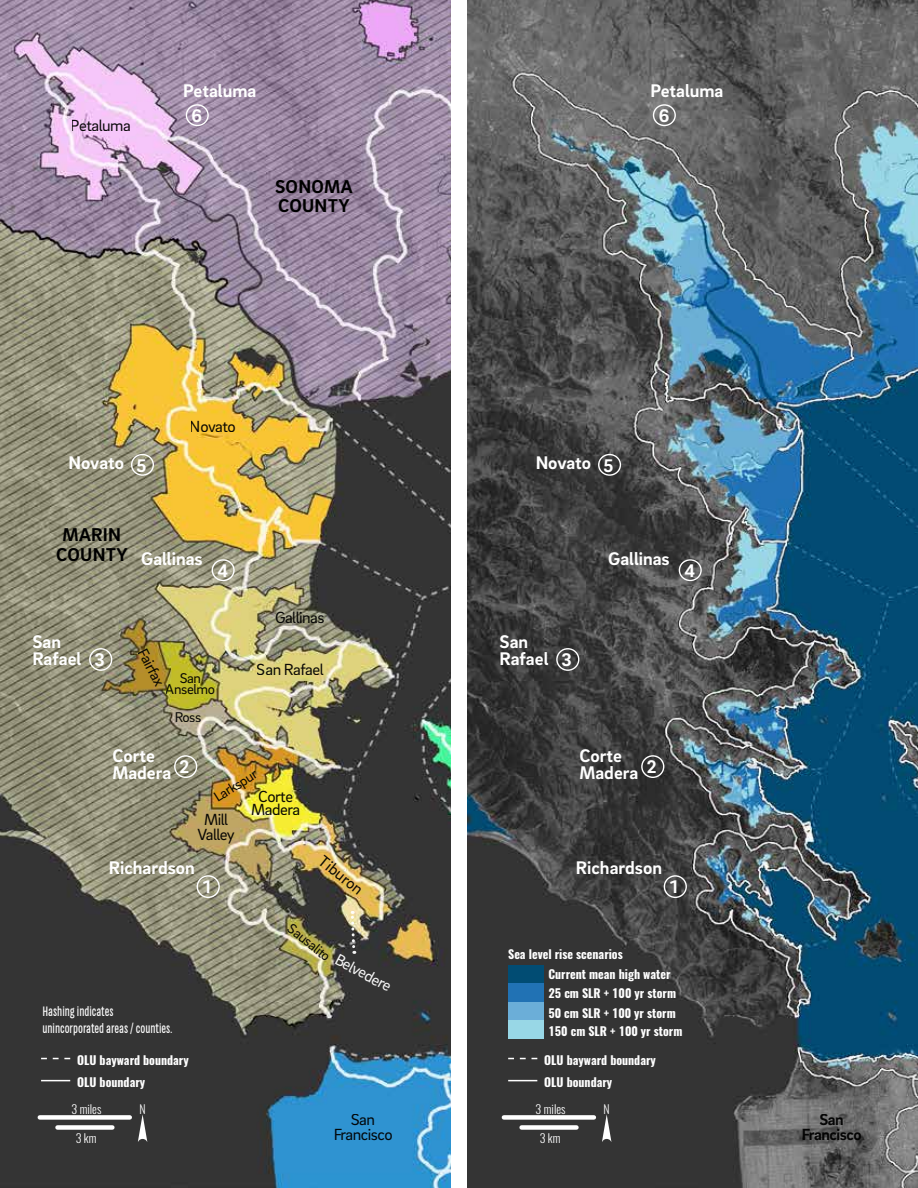
<style>
.page{position:relative;width:918px;height:1188px;background:#fff}
.page>*{position:absolute;margin:0;border:0;box-sizing:border-box;transform-origin:0 0}
.t1{font:700 19.05px/19.8px "Brix Sans";letter-spacing:.015em;color:#000}
.t2{font:700 18.75px/17px "Brix Sans";color:#fff}
.t3{font:16.5px/15px "Brix Sans";letter-spacing:-.03em;color:#000;text-align:center}
.t4{font:700 16.5px/15px "Brix Sans";letter-spacing:-.03em;color:#000;text-align:center}
.t5{font:16.5px "Brix Sans";color:#fff}
.t6{font:15.75px "Brix Sans";color:#000}
.t7{font:14.4px/11.4px "Brix Sans";letter-spacing:-.03em;color:#000;text-align:center}
.t8{font:13.5px/16.5px "Chartwell Bars";color:#fff}
.t9{font:700 12px/19.4px "Oswald";color:#fff}
.t10{font:300 12px "Oswald";color:#fff}
</style>
<div class="page">
<img style="left:0;top:0;width:451px;height:1188px">
<div style="left:197px;top:875px;width:23px;height:23px;border:1px solid #fff;border-radius:50%"></div>
<div style="left:174px;top:755px;width:23px;height:23px;border:1px solid #fff;border-radius:50%"></div>
<div style="left:89px;top:648px;width:23px;height:23px;border:1px solid #fff;border-radius:50%"></div>
<div style="left:212px;top:559px;width:23px;height:22px;border:1px solid #fff;border-radius:50%"></div>
<div style="left:131px;top:454px;width:23px;height:22px;border:1px solid #fff;border-radius:50%"></div>
<div style="left:186px;top:104px;width:23px;height:22px;border:1px solid #fff;border-radius:50%"></div>
<svg style="left:349px;top:911px;width:8px;height:43px"></svg>
<img style="left:467px;top:0;width:451px;height:1188px">
<svg style="left:508px;top:1058px;width:29px;height:1px"></svg>
<svg style="left:508px;top:1080px;width:29px;height:1px"></svg>
<svg style="left:41px;top:1058px;width:29px;height:1px"></svg>
<svg style="left:41px;top:1080px;width:29px;height:1px"></svg>
<svg style="left:602px;top:1114px;width:9px;height:27px"></svg>
<div style="left:602px;top:1139px;width:9px;height:9px;background:#343434;border-radius:50%"></div>
<div style="left:504px;top:1115px;width:90px;height:5px;background:#fff"></div>
<div style="left:522px;top:1125px;width:54px;height:5px;background:#fff"></div>
<svg style="left:138px;top:1114px;width:9px;height:27px"></svg>
<div style="left:138px;top:1139px;width:9px;height:9px;background:#343434;border-radius:50%"></div>
<div style="left:40px;top:1115px;width:90px;height:5px;background:#fff"></div>
<div style="left:58px;top:1125px;width:54px;height:5px;background:#fff"></div>
<div style="left:664px;top:875px;width:23px;height:23px;border:1px solid #fff;border-radius:50%"></div>
<div style="left:641px;top:755px;width:23px;height:23px;border:1px solid #fff;border-radius:50%"></div>
<div style="left:556px;top:648px;width:23px;height:23px;border:1px solid #fff;border-radius:50%"></div>
<div style="left:679px;top:559px;width:23px;height:22px;border:1px solid #fff;border-radius:50%"></div>
<div style="left:598px;top:454px;width:23px;height:22px;border:1px solid #fff;border-radius:50%"></div>
<div style="left:653px;top:104px;width:23px;height:22px;border:1px solid #fff;border-radius:50%"></div>
<div style="left:508px;top:965px;width:36px;height:19px;background:#014c73"></div>
<div style="left:508px;top:984px;width:36px;height:18px;background:#2172b4"></div>
<div style="left:508px;top:1002px;width:36px;height:18px;background:#6baed8"></div>
<div style="left:508px;top:1020px;width:36px;height:19px;background:#98d7e6"></div>
<h3 class="t3" style="left:71px;top:117px;width:62px">Petaluma</h3>
<h2 class="t2" style="left:183px;top:82px;width:75px">Petaluma</h2>
<h2 class="t2" style="left:192px;top:106px;width:12px">6</h2>
<h1 class="t1" style="left:275px;top:175px;width:79px">SONOMA<br>COUNTY</h1>
<h2 class="t2" style="left:69px;top:453px;width:79px">Novato 5</h2>
<h3 class="t3" style="left:190px;top:418px;width:47px">Novato</h3>
<h1 class="t1" style="left:56px;top:524px;width:73px;text-align:center">MARIN<br>COUNTY</h1>
<h2 class="t2" style="left:141px;top:549px;width:63px">Gallinas</h2>
<h2 class="t2" style="left:217px;top:561px;width:12px">4</h2>
<h3 class="t3" style="left:275px;top:609px;width:51px">Gallinas</h3>
<h2 class="t2" style="left:32px;top:632px;width:50px">San<br>Rafael</h2>
<h2 class="t2" style="left:94px;top:651px;width:12px">3</h2>
<h3 class="t6" style="left:151px;top:645px;width:42px;rotate:63deg">Fairfax</h3>
<p class="t7" style="left:166px;top:672px;width:51px">San<br>Anselmo</p>
<p class="t7" style="left:175px;top:711px;width:28px">Ross</p>
<h3 class="t3" style="left:257px;top:661px;width:68px">San Rafael</h3>
<h2 class="t2" style="left:112px;top:747px;width:60px">Corte<br>Madera</h2>
<h2 class="t2" style="left:180px;top:758px;width:11px">2</h2>
<p class="t7" style="left:212px;top:793px;width:50px;rotate:-32deg">Larkspur</p>
<h3 class="t3" style="left:197px;top:811px;width:39px">Mill<br>Valley</h3>
<h3 class="t3" style="left:251px;top:789px;width:51px;line-height:13px">Corte<br>Madera</h3>
<h2 class="t2" style="left:109px;top:858px;width:88px">Richardson</h2>
<h2 class="t2" style="left:203px;top:878px;width:8px">1</h2>
<h3 class="t3" style="left:326px;top:853px;width:53px;rotate:39deg">Tiburon</h3>
<p class="t7" style="left:294px;top:922px;width:52px;rotate:39deg">Sausalito</p>
<h3 class="t5" style="left:341px;top:949px;width:64px;rotate:28deg">Belvedere</h3>
<p class="t8" style="left:42px;top:1003px;width:132px">Hashing indicates unincorporated areas / counties.</p>
<p class="t9" style="left:77px;top:1050px;width:113px;line-height:21.6px">OLU bayward boundary<br>OLU boundary</p>
<p class="t10" style="left:72px;top:1101px;width:31px">3 miles</p>
<p class="t10" style="left:139px;top:1101px;width:8px">N</p>
<p class="t10" style="left:76px;top:1131px;width:22px">3 km</p>
<h3 class="t3" style="left:333px;top:1112px;width:61px">San<br>Francisco</h3>
<h2 class="t2" style="left:650px;top:82px;width:75px">Petaluma</h2>
<h2 class="t2" style="left:659px;top:106px;width:12px">6</h2>
<h2 class="t2" style="left:536px;top:453px;width:79px">Novato 5</h2>
<h2 class="t2" style="left:500px;top:632px;width:50px">San<br>Rafael</h2>
<h2 class="t2" style="left:561px;top:651px;width:12px">3</h2>
<h2 class="t2" style="left:608px;top:549px;width:63px">Gallinas</h2>
<h2 class="t2" style="left:685px;top:561px;width:12px">4</h2>
<h2 class="t2" style="left:579px;top:747px;width:60px">Corte<br>Madera</h2>
<h2 class="t2" style="left:647px;top:758px;width:11px">2</h2>
<h2 class="t2" style="left:576px;top:858px;width:88px">Richardson</h2>
<h2 class="t2" style="left:670px;top:878px;width:8px">1</h2>
<p class="t9" style="left:549px;top:945px;width:135px;text-indent:-40px">Sea level rise scenarios<br>Current mean high water<br>25 cm SLR + 100 yr storm<br>50 cm SLR + 100 yr storm<br>150 cm SLR + 100 yr storm</p>
<p class="t9" style="left:544px;top:1050px;width:113px;line-height:21.6px">OLU bayward boundary<br>OLU boundary</p>
<p class="t10" style="left:536px;top:1101px;width:31px">3 miles</p>
<p class="t10" style="left:604px;top:1101px;width:8px">N</p>
<p class="t10" style="left:540px;top:1131px;width:22px">3 km</p>
<h3 class="t4" style="left:801px;top:1112px;width:62px">San<br>Francisco</h3>
</div>
